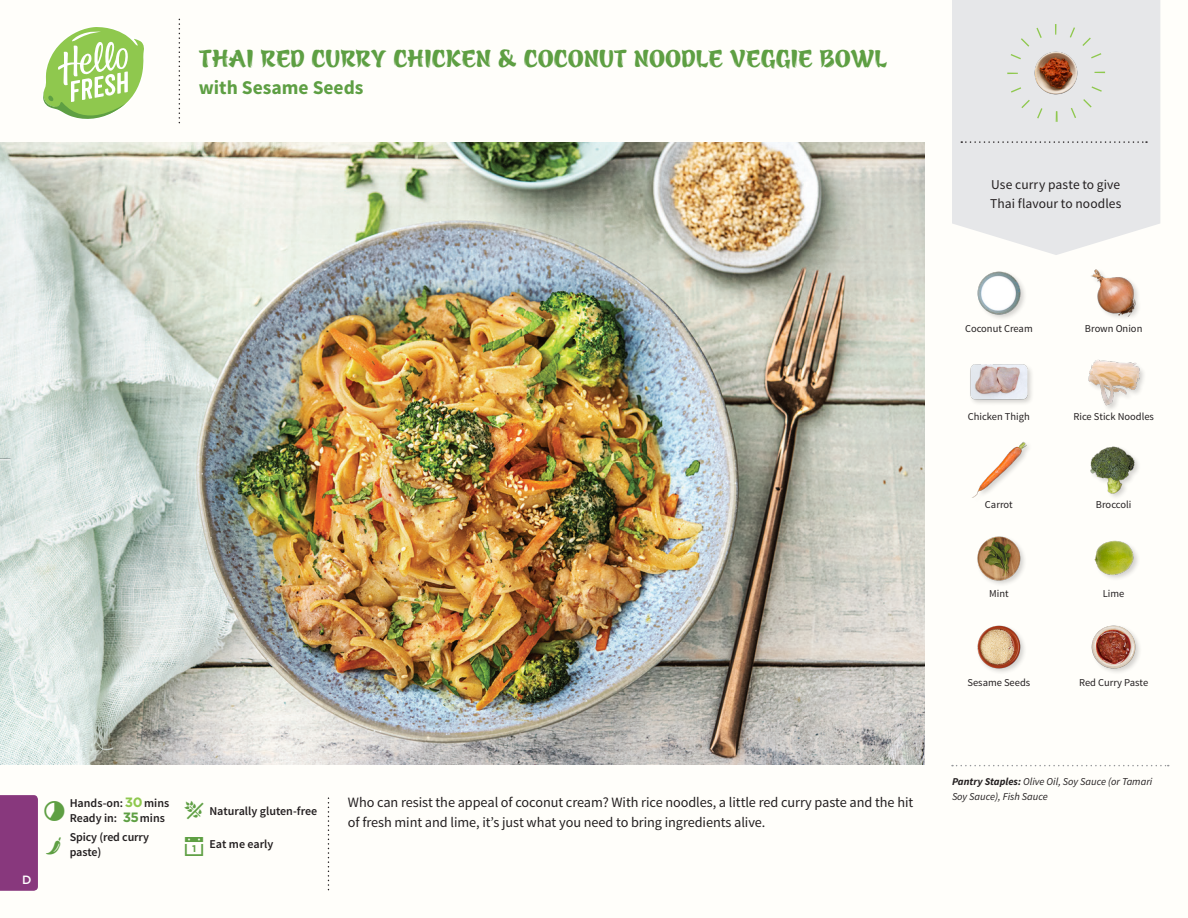
<style>
.page{position:relative;width:1188px;height:918px;background:#fffefa}
.page>*{position:absolute;margin:0;border:0;box-sizing:border-box;transform-origin:0 0}
.T09_EUROPE{font:27px "Azuki";letter-spacing:-.005em;color:#5e9f43}
.T09_EUROPE-2{font:700 19.5px "Source Sans Pro";color:#5e9f43}
._05_Story{font:14.25px/19.5px "Source Sans Pro";letter-spacing:-.005em;color:#231f20}
._02_Hello{font:13.5px/18.9px "Source Sans Pro";letter-spacing:.005em;color:#231f20}
._04_Intro{font:600 12px/15px "Source Sans Pro";color:#231f20}
.T16_ITALIAN{font:500 12px "Gotham";color:#fff}
._18_FRONT_ingredient{font:10.5px "Source Sans Pro";color:#231f20}
._18_1_Pantry_Item{font:italic 10.5px/15px "Source Sans Pro";color:#231f20}
.s1{font-family:"Gotham";font-weight:700;font-size:13.5px;color:#8fc84e}
.s2{font-family:"Gotham";font-weight:700;font-size:13.5px;color:#5e9f43}
.s3{font-weight:700}
</style>
<div class="page">
<img style="left:1090px;top:446px;width:48px;height:51px">
<img style="left:977px;top:536px;width:47px;height:48px">
<img style="left:977px;top:625px;width:47px;height:47px">
<div style="left:1094px;top:540px;width:47px;height:41px;background:#231f20;opacity:.2"></div>
<img style="left:1094px;top:540px;width:42px;height:40px">
<img style="left:1091px;top:625px;width:49px;height:47px">
<img style="left:972px;top:442px;width:56px;height:56px">
<img style="left:1088px;top:359px;width:54px;height:50px">
<img style="left:1091px;top:269px;width:48px;height:49px">
<img style="left:977px;top:271px;width:48px;height:47px">
<div style="left:969px;top:363px;width:65px;height:43px;background:#231f20;opacity:.2"></div>
<img style="left:970px;top:363px;width:58px;height:43px">
<svg style="left:43px;top:27px;width:101px;height:92px"></svg>
<svg style="left:952px;top:0;width:208px;height:255px;background:#e7e8ea"></svg>
<svg style="left:961px;top:141px;width:186px;height:2px"></svg>
<img style="left:1027px;top:44px;width:58px;height:58px">
<div style="left:1007px;top:24px;width:98px;height:98px;border:11px dashed #8fc84e;border-radius:50%"></div>
<div style="left:0;top:795px;width:38px;height:96px;background:#88387d"></div>
<img style="left:0;top:142px;width:925px;height:623px">
<svg style="left:952px;top:765px;width:217px;height:1px"></svg>
<p class="T09_EUROPE" style="left:199px;top:46px;width:690px">THAI RED CURRY CHICKEN &amp; COCONUT NOODLE VEGGIE BOWL</p>
<p class="T09_EUROPE-2" style="left:199px;top:75px;width:166px">with Sesame Seeds</p>
<p class="_02_Hello" style="left:990px;top:175px;width:133px">Use curry paste to give<br>Thai flavour to noodles</p>
<p class="T16_ITALIAN" style="left:22px;top:872px;width:11px">D</p>
<p class="_04_Intro" style="left:70px;top:796px;width:101px">Hands-on:<span class="s1">30</span>mins</p>
<p class="_04_Intro" style="left:70px;top:811px;width:97px">Ready in: <span class="s2">35</span>mins</p>
<p class="_04_Intro" style="left:70px;top:830px;width:81px">Spicy (red curry paste)</p>
<p class="_04_Intro" style="left:209px;top:804px;width:109px">Naturally gluten-free</p>
<p class="_04_Intro" style="left:209px;top:837px;width:65px">Eat me early</p>
<p class="_05_Story" style="left:348px;top:793px;width:567px">Who can resist the appeal of coconut cream? With rice noodles, a little red curry paste and the hit of fresh mint and lime, it’s just what you need to bring ingredients alive.</p>
<p class="_18_FRONT_ingredient" style="left:965px;top:322px;width:69px">Coconut Cream</p>
<p class="_18_FRONT_ingredient" style="left:1085px;top:322px;width:59px">Brown Onion</p>
<p class="_18_FRONT_ingredient" style="left:968px;top:410px;width:64px">Chicken Thigh</p>
<p class="_18_FRONT_ingredient" style="left:1073px;top:410px;width:82px">Rice Stick Noodles</p>
<p class="_18_FRONT_ingredient" style="left:985px;top:498px;width:29px">Carrot</p>
<p class="_18_FRONT_ingredient" style="left:1096px;top:498px;width:37px">Broccoli</p>
<p class="_18_FRONT_ingredient" style="left:989px;top:587px;width:21px">Mint</p>
<p class="_18_FRONT_ingredient" style="left:1103px;top:587px;width:23px">Lime</p>
<p class="_18_FRONT_ingredient" style="left:967px;top:676px;width:64px">Sesame Seeds</p>
<p class="_18_FRONT_ingredient" style="left:1079px;top:676px;width:71px">Red Curry Paste</p>
<p class="_18_1_Pantry_Item" style="left:952px;top:774px;width:202px"><span class="s3">Pantry Staples:</span> Olive Oil, Soy Sauce (or Tamari<br>Soy Sauce), Fish Sauce</p>
</div>
